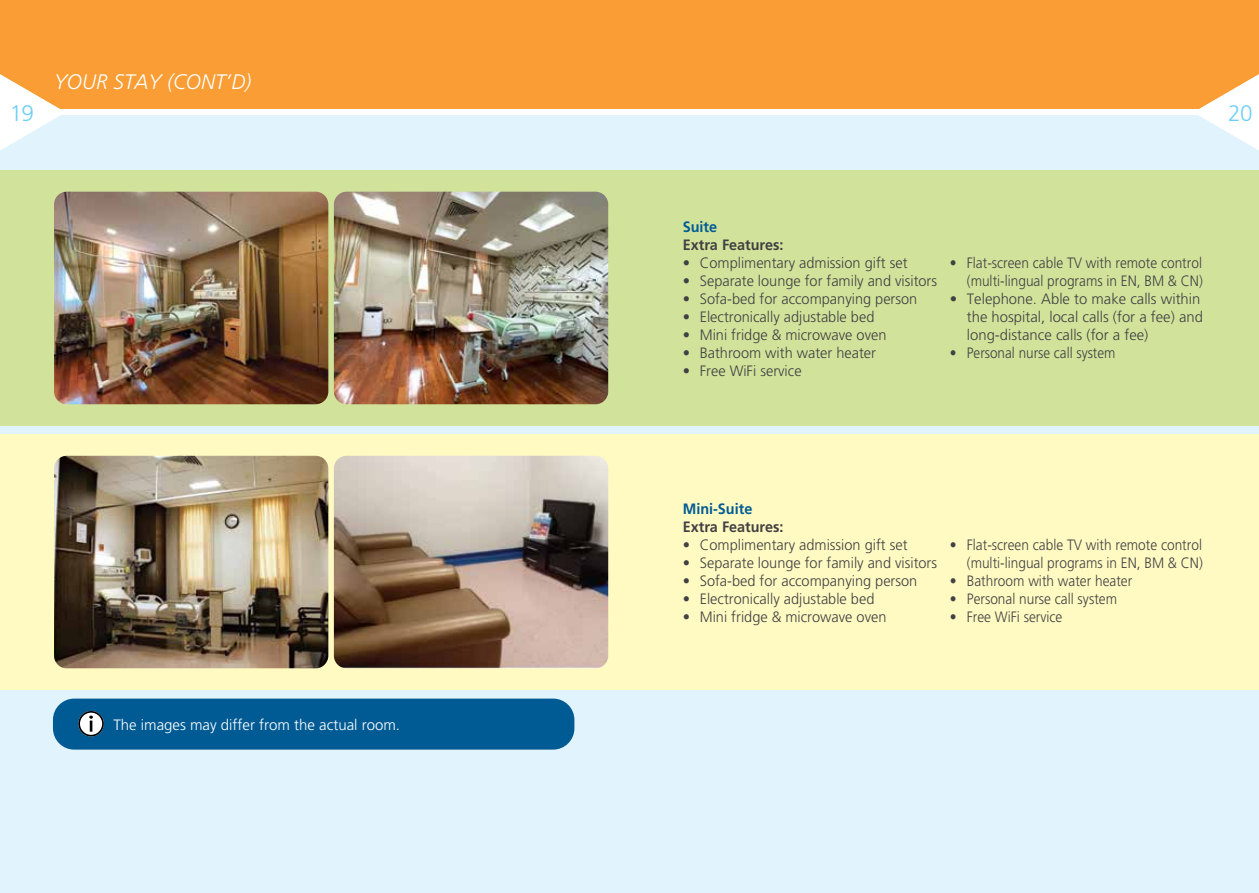
<style>
.page{position:relative;width:1259px;height:893px;background:#fff}
.page>*{position:absolute;margin:0;border:0;box-sizing:border-box;transform-origin:0 0}
.t1{font:300 22.5px "Frutiger";color:#6dcff6}
.t2{font:italic 300 21px "Frutiger";color:#fff}
.t3{font:300 15px/18px "Frutiger";color:#414042}
.t4{font:300 15px/18px "Frutiger";color:#414042;text-align:right;scale:.91 1}
.t5{font:300 15px "Frutiger";color:#fff}
.t6{font:700 15px "Frutiger";color:#414042;scale:.96 1}
.t7{font:300 15px "Frutiger";color:#414042;scale:.9 1}
.t8{font:700 15px "Frutiger";color:#005b94;scale:.96 1}
</style>
<div class="page">
<div style="left:629px;top:0;width:630px;height:893px;background:#e1f4fd"></div>
<div style="left:629px;top:0;width:630px;height:112px;background:#f99d34"></div>
<div style="left:0;top:0;width:629px;height:893px;background:#e1f4fd"></div>
<div style="left:0;top:0;width:629px;height:112px;background:#f99d34"></div>
<div style="left:629px;top:110px;width:630px;height:5px;background:#fff"></div>
<svg style="left:1193px;top:74px;width:66px;height:76px"></svg>
<div style="left:0;top:110px;width:629px;height:5px;background:#fff"></div>
<svg style="left:0;top:74px;width:66px;height:76px"></svg>
<div style="left:0;top:170px;width:1259px;height:256px;background:#d1e39b"></div>
<div style="left:0;top:434px;width:1259px;height:256px;background:#fffac2"></div>
<img style="left:54px;top:192px;width:274px;height:212px">
<img style="left:334px;top:192px;width:274px;height:212px">
<img style="left:54px;top:456px;width:274px;height:212px">
<img style="left:334px;top:456px;width:274px;height:212px">
<div style="left:53px;top:699px;width:521px;height:51px;background:#005b94;border-radius:21px"></div>
<svg style="left:78px;top:711px;width:26px;height:25px"></svg>
<h2 class="t2" style="left:54px;top:70px;width:199px">YOUR STAY (CONT’D)</h2>
<h1 class="t1" style="left:10px;top:100px;width:26px">19</h1>
<h1 class="t1" style="left:1228px;top:100px;width:26px">20</h1>
<p class="t5" style="left:113px;top:716px;width:288px">The images may differ from the actual room.</p>
<p class="t8" style="left:683px;top:218px;width:37px">Suite</p>
<p class="t6" style="left:683px;top:236px;width:107px">Extra Features:</p>
<p class="t3" style="left:683px;top:254px;width:226px">• Complimentary admission gift set</p>
<p class="t3" style="left:683px;top:272px;width:256px">• Separate lounge for family and visitors</p>
<p class="t3" style="left:683px;top:290px;width:236px">• Sofa-bed for accompanying person</p>
<p class="t3" style="left:683px;top:308px;width:193px">• Electronically adjustable bed</p>
<p class="t3" style="left:683px;top:326px;width:205px">• Mini fridge &amp; microwave oven</p>
<p class="t3" style="left:683px;top:344px;width:195px">• Bathroom with water heater</p>
<p class="t3" style="left:683px;top:362px;width:120px">• Free WiFi service</p>
<p class="t4" style="left:950px;top:254px;width:279px">• Flat-screen cable TV with remote control (multi-lingual programs in EN, BM &amp; CN)</p>
<p class="t3" style="left:967px;top:290px;width:237px;text-indent:-17px">• Telephone. Able to make calls within the hospital, local calls (for a fee) and long-distance calls (for a fee)</p>
<p class="t7" style="left:950px;top:344px;width:185px">• Personal nurse call system</p>
<p class="t8" style="left:683px;top:500px;width:74px">Mini-Suite</p>
<p class="t6" style="left:683px;top:518px;width:107px">Extra Features:</p>
<p class="t3" style="left:683px;top:536px;width:226px">• Complimentary admission gift set</p>
<p class="t3" style="left:683px;top:554px;width:256px">• Separate lounge for family and visitors</p>
<p class="t3" style="left:683px;top:572px;width:236px">• Sofa-bed for accompanying person</p>
<p class="t3" style="left:683px;top:590px;width:193px">• Electronically adjustable bed</p>
<p class="t3" style="left:683px;top:608px;width:205px">• Mini fridge &amp; microwave oven</p>
<p class="t4" style="left:950px;top:536px;width:279px">• Flat-screen cable TV with remote control (multi-lingual programs in EN, BM &amp; CN)</p>
<p class="t4" style="left:950px;top:572px;width:202px">• Bathroom with water heater</p>
<p class="t4" style="left:950px;top:590px;width:185px">• Personal nurse call system</p>
<p class="t4" style="left:950px;top:608px;width:125px">• Free WiFi service</p>
</div>
